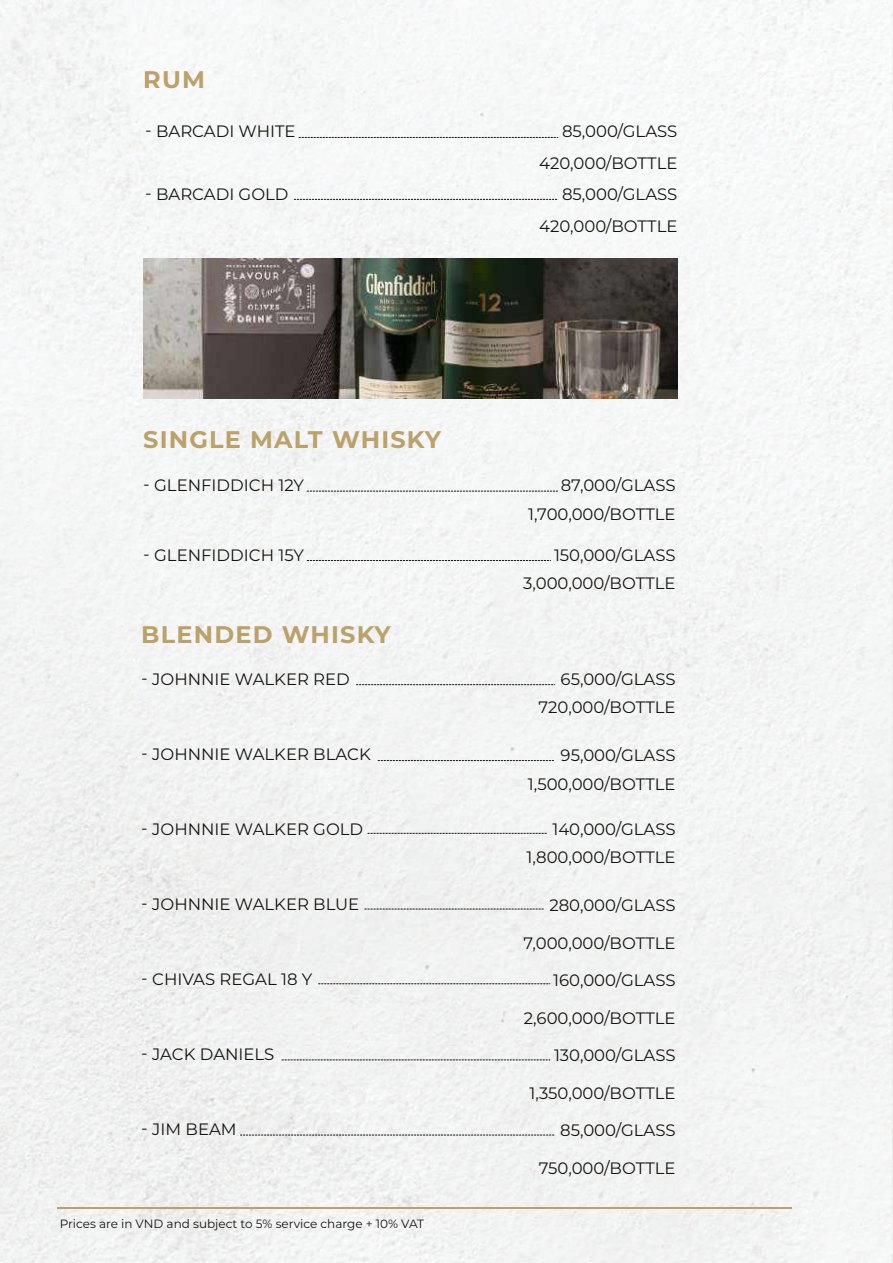
<style>
.page{position:relative;width:893px;height:1263px;background:#f4f4f4}
.page>*{position:absolute;margin:0;border:0;box-sizing:border-box;transform-origin:0 0}
.t1{font:700 24px "Montserrat";letter-spacing:.05em;color:#bba16a}
.t2{font:16.5px/28.5px "Montserrat";color:#141412;text-align:right}
.t3{font:12px "Montserrat";color:#141412}
</style>
<div class="page">
<hr style="left:57px;top:1207px;width:734px;height:2px;background:#bba16a">
<img style="left:143px;top:258px;width:534px;height:140px">
<svg style="left:299px;top:137px;width:259px;height:1px"></svg>
<svg style="left:294px;top:199px;width:264px;height:1px"></svg>
<svg style="left:307px;top:491px;width:251px;height:1px"></svg>
<svg style="left:307px;top:560px;width:244px;height:1px"></svg>
<svg style="left:356px;top:684px;width:199px;height:1px"></svg>
<svg style="left:378px;top:760px;width:177px;height:1px"></svg>
<svg style="left:368px;top:833px;width:179px;height:1px"></svg>
<svg style="left:365px;top:909px;width:180px;height:1px"></svg>
<svg style="left:319px;top:983px;width:231px;height:1px"></svg>
<svg style="left:282px;top:1059px;width:268px;height:1px"></svg>
<svg style="left:240px;top:1135px;width:315px;height:1px"></svg>
<h1 class="t1" style="left:143px;top:62px;width:63px">RUM</h1>
<p class="t2" style="left:145px;top:117px;width:152px">- BARCADI WHITE</p>
<p class="t2" style="left:145px;top:180px;width:145px">- BARCADI GOLD</p>
<p class="t2" style="left:539px;top:115px;width:140px;line-height:31.5px">85,000/GLASS<br>420,000/BOTTLE<br>85,000/GLASS<br>420,000/BOTTLE</p>
<h1 class="t1" style="left:143px;top:423px;width:299px">SINGLE MALT WHISKY</h1>
<p class="t2" style="left:143px;top:470px;width:162px">- GLENFIDDICH 12Y</p>
<p class="t2" style="left:528px;top:470px;width:149px">87,000/GLASS<br>1,700,000/BOTTLE</p>
<p class="t2" style="left:143px;top:540px;width:162px">- GLENFIDDICH 15Y</p>
<p class="t2" style="left:523px;top:540px;width:154px">150,000/GLASS<br>3,000,000/BOTTLE</p>
<h1 class="t1" style="left:141px;top:617px;width:251px">BLENDED WHISKY</h1>
<p class="t2" style="left:141px;top:664px;width:210px">- JOHNNIE WALKER RED</p>
<p class="t2" style="left:539px;top:664px;width:139px">65,000/GLASS<br>720,000/BOTTLE</p>
<p class="t2" style="left:528px;top:740px;width:149px">95,000/GLASS<br>1,500,000/BOTTLE</p>
<p class="t2" style="left:526px;top:814px;width:151px">140,000/GLASS<br>1,800,000/BOTTLE</p>
<p class="t2" style="left:549px;top:890px;width:128px">280,000/GLASS</p>
<p class="t2" style="left:524px;top:928px;width:154px">7,000,000/BOTTLE</p>
<p class="t2" style="left:553px;top:965px;width:124px">160,000/GLASS</p>
<p class="t2" style="left:524px;top:1003px;width:153px">2,600,000/BOTTLE</p>
<p class="t2" style="left:554px;top:1040px;width:123px">130,000/GLASS</p>
<p class="t2" style="left:529px;top:1078px;width:148px">1,350,000/BOTTLE</p>
<p class="t2" style="left:560px;top:1115px;width:117px">85,000/GLASS</p>
<p class="t2" style="left:539px;top:1153px;width:138px">750,000/BOTTLE</p>
<p class="t2" style="left:141px;top:739px;width:231px">- JOHNNIE WALKER BLACK</p>
<p class="t2" style="left:141px;top:814px;width:223px">- JOHNNIE WALKER GOLD</p>
<p class="t2" style="left:141px;top:889px;width:220px">- JOHNNIE WALKER BLUE</p>
<p class="t2" style="left:141px;top:964px;width:173px">- CHIVAS REGAL 18 Y</p>
<p class="t2" style="left:141px;top:1039px;width:135px">- JACK DANIELS</p>
<p class="t2" style="left:141px;top:1114px;width:97px">- JIM BEAM</p>
<p class="t3" style="left:60px;top:1215px;width:366px">Prices are in VND and subject to 5% service charge + 10% VAT</p>
</div>
